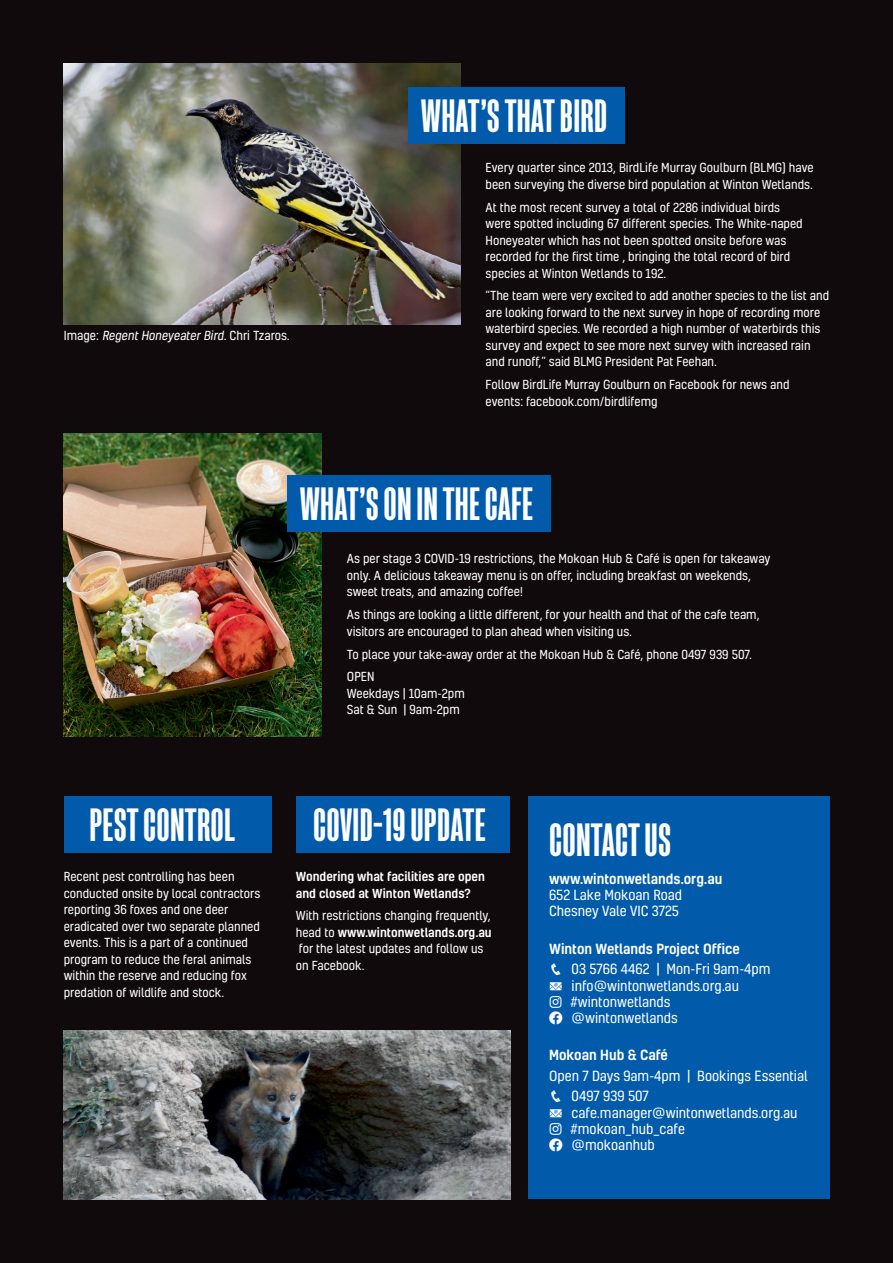
<style>
.page{position:relative;width:893px;height:1263px;background:#110a0c}
.page>*{position:absolute;margin:0;border:0;box-sizing:border-box;transform-origin:0 0}
.t1{font:700 48px "Sorren Ex";letter-spacing:.005em;color:#fff}
.t2{font:13.5px/16.2px "Kelson";color:#fff}
.t3{font:500 13.5px "Kelson";color:#fff}
.t4{font:12px/16.5px "Kelson";color:#fff}
.t5{font:500 12px/16.5px "Kelson";color:#fff}
.t6{font:italic 12px "Kelson";color:#fff}
.s1{font-style:normal}
.s2{color:#015aaa}
.s3{font-weight:500}
</style>
<div class="page">
<img style="left:64px;top:434px;width:257px;height:302px">
<img style="left:64px;top:1030px;width:446px;height:169px">
<div style="left:287px;top:475px;width:264px;height:57px;background:#015aaa"></div>
<img style="left:64px;top:64px;width:396px;height:260px">
<div style="left:408px;top:87px;width:217px;height:57px;background:#015aaa"></div>
<div style="left:296px;top:796px;width:213px;height:57px;background:#015aaa"></div>
<div style="left:64px;top:796px;width:207px;height:57px;background:#015aaa"></div>
<div style="left:528px;top:797px;width:301px;height:402px;background:#015aaa"></div>
<p class="t6" style="left:64px;top:327px;width:228px"><span class="s1">I m a g e :</span> RegentHoneyeaterBird<span class="s1">. C h r i Tz a r o s .</span></p>
<h1 class="t1" style="left:421px;top:87px;width:188px">WHAT’S THAT BIRD</h1>
<p class="t4" style="left:486px;top:159px;width:330px">Every quarter since 2013, BirdLife Murray Goulburn (BLMG) have been surveying the diverse bird population at Winton Wetlands.</p>
<p class="t4" style="left:486px;top:198px;width:319px">At the most recent survey a total of 2286 individual birds were spotted including 67 different species. The White-naped Honeyeater which has not been spotted onsite before was recorded for the first time , bringing the total record of bird species at Winton Wetlands to 192.</p>
<p class="t4" style="left:486px;top:287px;width:345px">“The team were very excited to add another species to the list and are looking forward to the next survey in hope of recording more waterbird species. We recorded a high number of waterbirds this survey and expect to see more next survey with increased rain and runoff,” said BLMG President Pat Feehan.</p>
<p class="t4" style="left:486px;top:376px;width:305px">Follow BirdLife Murray Goulburn on Facebook for news and events: facebook.com/birdlifemg</p>
<h1 class="t1" style="left:300px;top:475px;width:235px">WHAT’S ON IN THE CAFE</h1>
<p class="t4" style="left:347px;top:550px;width:425px">As per stage 3 COVID-19 restrictions, the Mokoan Hub &amp; Café is open for takeaway only. A delicious takeaway menu is on offer, including breakfast on weekends, sweet treats, and amazing coffee!</p>
<p class="t4" style="left:347px;top:606px;width:414px">As things are looking a little different, for your health and that of the cafe team, visitors are encouraged to plan ahead when visiting us.</p>
<p class="t4" style="left:347px;top:642px;width:407px;line-height:22.8px">To place your take-away order at the Mokoan Hub &amp; Café, phone 0497 939 507.<br>OPEN</p>
<p class="t4" style="left:347px;top:685px;width:119px">Weekdays | 10am-2pm<br>Sat &amp; Sun | 9am-2pm</p>
<h1 class="t1" style="left:89px;top:796px;width:583px">PEST CONTROL<span class="s2">...</span> COVID-19 UPDATE<span class="s2">.</span> CONTACT US</h1>
<p class="t3" style="left:549px;top:870px;width:175px">www.wintonwetlands.org.au</p>
<p class="t2" style="left:549px;top:887px;width:135px">652 Lake Mokoan Road<br>Chesney Vale VIC 3725</p>
<p class="t3" style="left:549px;top:939px;width:192px">Winton Wetlands Project Office</p>
<p class="t2" style="left:572px;top:961px;width:201px">03 5766 4462 | Mon-Fri 9am-4pm info@wintonwetlands.org.au</p>
<p class="t2" style="left:550px;top:993px;width:122px">■▲▼ #wintonwetlands</p>
<p class="t2" style="left:549px;top:1009px;width:130px">□□ @wintonwetlands</p>
<p class="t3" style="left:549px;top:1046px;width:120px">Mokoan Hub &amp; Café</p>
<p class="t2" style="left:572px;top:1065px;width:238px;line-height:20.4px;text-indent:-23px">Open 7 Days 9am-4pm | Bookings Essential<br>0497 939 507</p>
<p class="t2" style="left:572px;top:1104px;width:228px">cafe.manager@wintonwetlands.org.au</p>
<p class="t2" style="left:550px;top:1120px;width:136px">■▲▼ #mokoan_hub_cafe</p>
<p class="t2" style="left:549px;top:1136px;width:107px">□□ @mokoanhub</p>
<p class="t5" style="left:296px;top:868px;width:191px">Wondering what facilities are open and closed at Winton Wetlands?</p>
<p class="t4" style="left:296px;top:907px;width:197px">With restrictions changing frequently, head to <span class="s3">www.wintonwetlands.org.au </span>for the latest updates and follow us on Facebook.</p>
<p class="t4" style="left:64px;top:868px;width:198px">Recent pest controlling has been conducted onsite by local contractors reporting 36 foxes and one deer eradicated over two separate planned events. This is a part of a continued program to reduce the feral animals within the reserve and reducing fox predation of wildlife and stock.</p>
</div>
